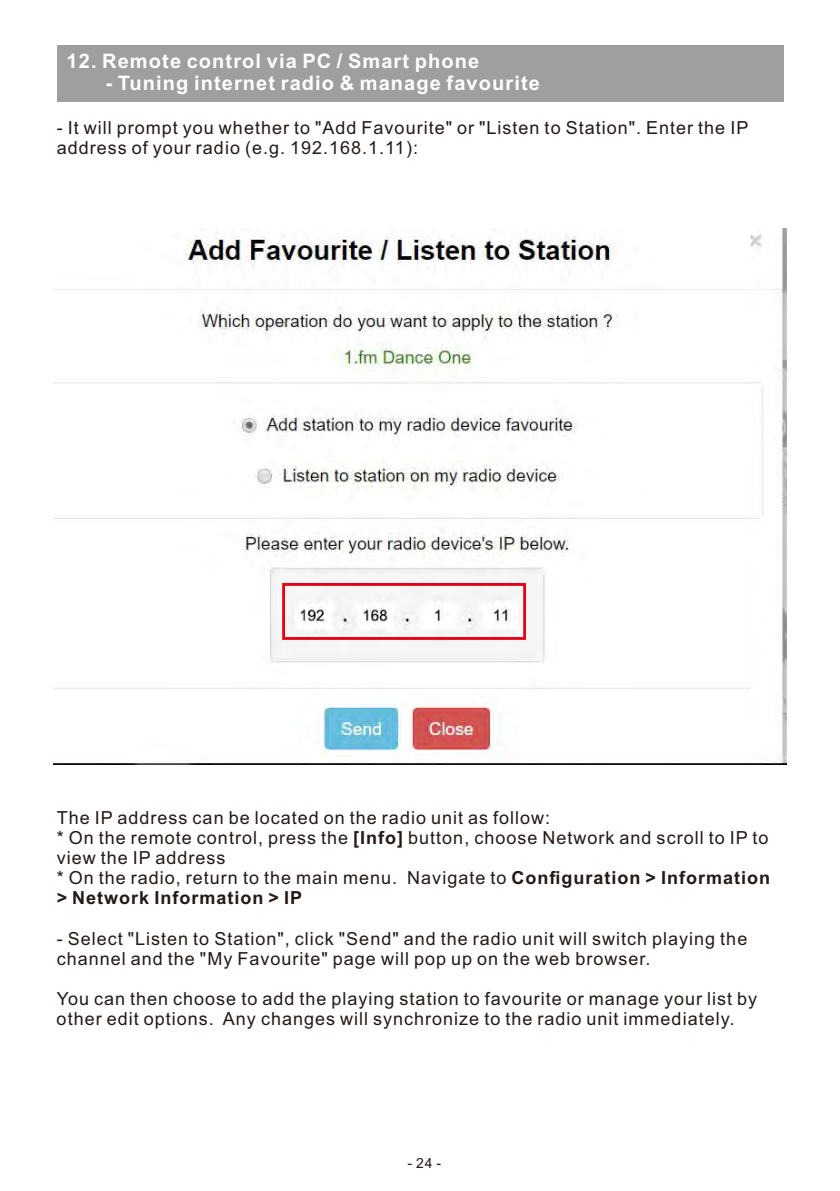
<style>
.page{position:relative;width:840px;height:1191px;background:#fff}
.page>*{position:absolute;margin:0;border:0;box-sizing:border-box;transform-origin:0 0}
.t1{font:700 20px "Arial";letter-spacing:.055em;color:#fff}
.t2{font:18px/20.2px "Arial";letter-spacing:.055em;color:#231916}
.t3{font:14px "Arial";color:#231916}
.s1{font-weight:700}
</style>
<div class="page">
<img style="left:54px;top:229px;width:732px;height:535px">
<div style="left:282px;top:583px;width:243px;height:57px;border:3px solid #e60013"></div>
<div style="left:57px;top:45px;width:725px;height:57px;background:#9f9fa0"></div>
<p class="t1" style="left:66px;top:53px;width:414px">12. Remote control via PC / Smart phone</p>
<p class="t1" style="left:105px;top:76px;width:436px">- Tuning internet radio &amp; manage favourite</p>
<p class="t2" style="left:57px;top:119px;width:692px">- It will prompt you whether to "Add Favourite" or "Listen to Station". Enter the IP address of your radio (e.g. 192.168.1.11):</p>
<p class="t2" style="left:57px;top:809px;width:714px">The IP address can be located on the radio unit as follow:<br>* On the remote control, press the <span class="s1">[Info]</span> button, choose Network and scroll to IP to view the IP address<br>* On the radio, return to the main menu. Navigate to <span class="s1">Configuration &gt; Information &gt; Network Information &gt; IP</span></p>
<p class="t2" style="left:57px;top:930px;width:691px">- Select "Listen to Station", click "Send" and the radio unit will switch playing the channel and the "My Favourite" page will pop up on the web browser.</p>
<p class="t2" style="left:57px;top:990px;width:701px">You can then choose to add the playing station to favourite or manage your list by other edit options. Any changes will synchronize to the radio unit immediately.</p>
<p class="t3" style="left:407px;top:1158px;width:35px">- 24 -</p>
</div>
